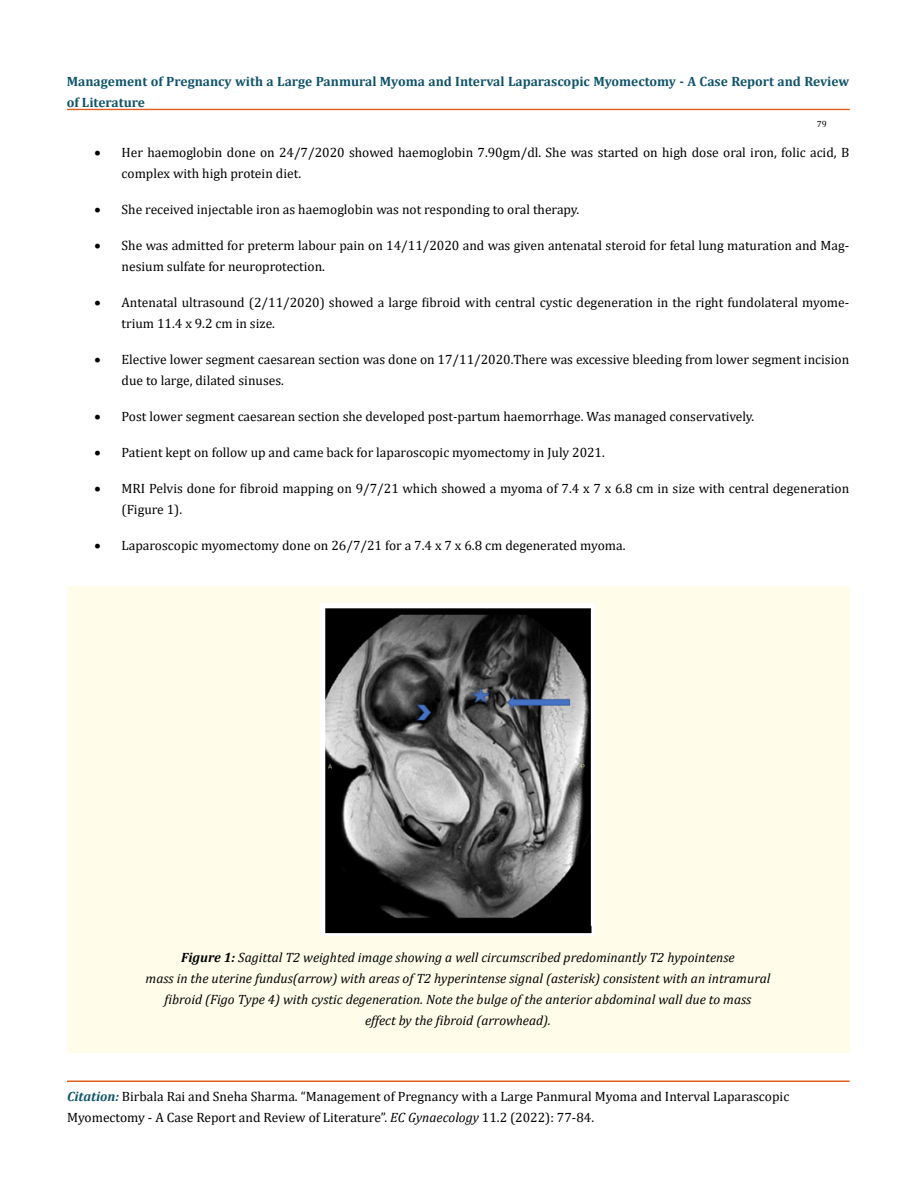
<style>
.page{position:relative;width:917px;height:1190px;background:#fff}
.page>*{position:absolute;margin:0;border:0;box-sizing:border-box;transform-origin:0 0}
.t1{font:13.5px/21px "Cambria";color:#000}
.t2{font:italic 13.5px/21px "Cambria";color:#000;text-align:center}
.t3{font:700 13.5px/21px "Cambria";color:#0e546a}
.t4{font:9px "Cambria";color:#000}
.s1{font-weight:700}
.s2{font-weight:700;font-style:italic;color:#0e546a}
.s3{font-style:italic}
</style>
<div class="page">
<div style="left:67px;top:109px;width:782px;height:1px;border:1px solid #e05d1a"></div>
<div style="left:67px;top:1081px;width:782px;height:1px;border:1px solid #e05d1a"></div>
<div style="left:68px;top:586px;width:781px;height:467px;background:#fffde9"></div>
<img style="left:321px;top:603px;width:273px;height:332px">
<p class="t3" style="left:67px;top:71px;width:783px">Management of Pregnancy with a Large Panmural Myoma and Interval Laparascopic Myomectomy - A Case Report and Review of Literature</p>
<p class="t4" style="left:816px;top:118px;width:11px">79</p>
<p class="t1" style="left:122px;top:142px;width:729px;text-indent:-27px">• Her haemoglobin done on 24/7/2020 showed haemoglobin 7.90gm/dl. She was started on high dose oral iron, folic acid, B complex with high protein diet.</p>
<p class="t1" style="left:94px;top:199px;width:486px">• She received injectable iron as haemoglobin was not responding to oral therapy.</p>
<p class="t1" style="left:122px;top:235px;width:729px;text-indent:-27px">• She was admitted for preterm labour pain on 14/11/2020 and was given antenatal steroid for fetal lung maturation and Mag&shy;nesium sulfate for neuroprotection.</p>
<p class="t1" style="left:122px;top:292px;width:729px;text-indent:-27px">• Antenatal ultrasound (2/11/2020) showed a large fibroid with central cystic degeneration in the right fundolateral myome&shy;trium 11.4 x 9.2 cm in size.</p>
<p class="t1" style="left:122px;top:349px;width:729px;text-indent:-27px">• Elective lower segment caesarean section was done on 17/11/2020.There was excessive bleeding from lower segment incision due to large, dilated sinuses.</p>
<p class="t1" style="left:94px;top:406px;width:661px">• Post lower segment caesarean section she developed post-partum haemorrhage. Was managed conservatively.</p>
<p class="t1" style="left:94px;top:442px;width:512px">• Patient kept on follow up and came back for laparoscopic myomectomy in July 2021.</p>
<p class="t1" style="left:122px;top:478px;width:729px;text-indent:-27px">• MRI Pelvis done for fibroid mapping on 9/7/21 which showed a myoma of 7.4 x 7 x 6.8 cm in size with central degeneration (Figure 1).</p>
<p class="t1" style="left:94px;top:535px;width:532px">• Laparoscopic myomectomy done on 26/7/21 for a 7.4 x 7 x 6.8 cm degenerated myoma.</p>
<p class="t2" style="left:145px;top:946px;width:626px"><span class="s1">Figure 1:</span> Sagittal T2 weighted image showing a well circumscribed predominantly T2 hypointense<br>mass in the uterine fundus(arrow) with areas of T2 hyperintense signal (asterisk) consistent with an intramural fibroid (Figo Type 4) with cystic degeneration. Note the bulge of the anterior abdominal wall due to mass<br>effect by the fibroid (arrowhead).</p>
<p class="t1" style="left:67px;top:1086px;width:723px"><span class="s2">Citation:</span> Birbala Rai and Sneha Sharma. “Management of Pregnancy with a Large Panmural Myoma and Interval Laparascopic<br>Myomectomy - A Case Report and Review of Literature”. <span class="s3">EC Gynaecology</span> 11.2 (2022): 77-84.</p>
</div>
